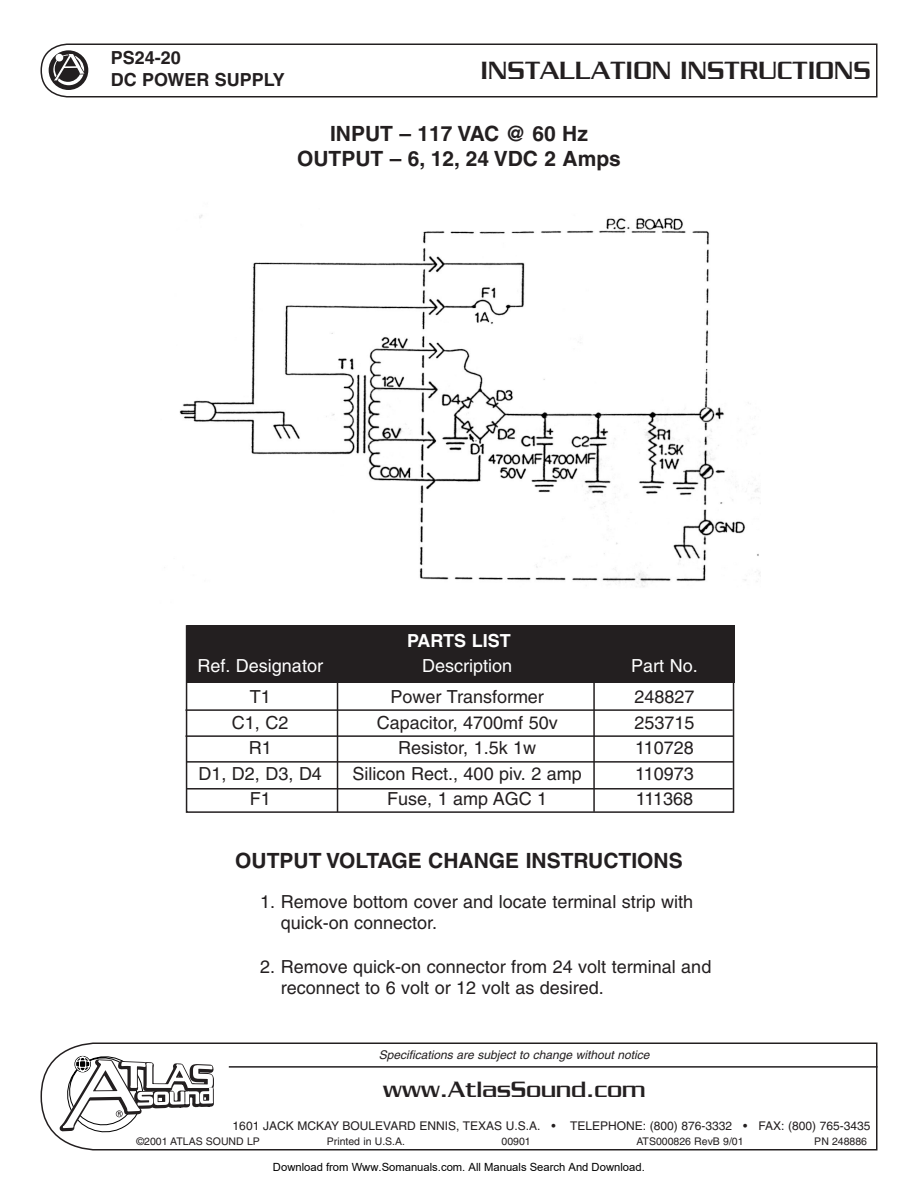
<style>
.page{position:relative;width:918px;height:1188px;background:#fff}
.page>*{position:absolute;margin:0;border:0;box-sizing:border-box;transform-origin:0 0}
.t1{font:600 27px "Chainlink";color:#231f20}
.t2{font:600 24px "Chainlink";color:#231f20}
.t3{font:700 21px/25.2px "Helvetica";color:#231f20;text-align:center}
.t4{font:18px/21.6px "Helvetica";color:#231f20}
.t5{font:18px "Helvetica";color:#fff}
.t6{font:700 18px/21.6px "Helvetica";color:#231f20}
.t7{font:700 18px "Helvetica";color:#fff}
.t8{font:12px "Helvetica";color:#231f20}
.t9{font:italic 12px "Helvetica";color:#231f20}
.t10{font:11.25px "Arial";color:#000}
.t11{font:10.5px "Helvetica";color:#231f20}
</style>
<div class="page">
<svg style="left:40px;top:1042px;width:838px;height:108px"></svg>
<svg style="left:52px;top:1047px;width:171px;height:91px"></svg>
<hr style="left:229px;top:1066px;width:649px;height:2px;background:#231f20">
<svg style="left:40px;top:44px;width:838px;height:54px"></svg>
<svg style="left:48px;top:50px;width:41px;height:41px"></svg>
<svg style="left:49px;top:50px;width:39px;height:40px"></svg>
<div style="left:186px;top:625px;width:548px;height:188px;border:2px solid #231f20"></div>
<hr style="left:337px;top:655px;width:1px;height:157px;background:#231f20">
<hr style="left:593px;top:655px;width:2px;height:157px;background:#231f20">
<hr style="left:186px;top:709px;width:547px;height:2px;background:#231f20">
<hr style="left:186px;top:735px;width:548px;height:2px;background:#231f20">
<hr style="left:187px;top:761px;width:546px;height:2px;background:#231f20">
<hr style="left:186px;top:788px;width:547px;height:2px;background:#231f20">
<div style="left:187px;top:626px;width:547px;height:57px;background:#231f20"></div>
<img style="left:179px;top:215px;width:582px;height:372px">
<p class="t6" style="left:111px;top:49px;width:175px">PS24-20<br>DC POWER SUPPLY</p>
<h1 class="t1" style="left:481px;top:54px;width:392px">INSTALLATION INSTRUCTIONS</h1>
<p class="t3" style="left:297px;top:123px;width:325px">INPUT – 117 VAC @ 60 Hz<br>OUTPUT – 6, 12, 24 VDC 2 Amps</p>
<p class="t7" style="left:407px;top:634px;width:105px">PARTS LIST</p>
<p class="t5" style="left:197px;top:659px;width:127px">Ref. Designator</p>
<p class="t5" style="left:422px;top:659px;width:91px">Description</p>
<p class="t5" style="left:631px;top:659px;width:68px">Part No.</p>
<p class="t4" style="left:250px;top:688px;width:23px">T1</p>
<p class="t4" style="left:391px;top:688px;width:155px">Power Transformer</p>
<p class="t4" style="left:634px;top:688px;width:62px">248827</p>
<p class="t4" style="left:232px;top:714px;width:58px">C1, C2</p>
<p class="t4" style="left:377px;top:714px;width:183px">Capacitor, 4700mf 50v</p>
<p class="t4" style="left:634px;top:714px;width:62px">253715</p>
<p class="t4" style="left:249px;top:739px;width:25px">R1</p>
<p class="t4" style="left:398px;top:739px;width:140px">Resistor, 1.5k 1w</p>
<p class="t4" style="left:635px;top:739px;width:60px">110728</p>
<p class="t4" style="left:198px;top:765px;width:125px">D1, D2, D3, D4</p>
<p class="t4" style="left:353px;top:765px;width:231px">Silicon Rect., 400 piv. 2 amp</p>
<p class="t4" style="left:635px;top:765px;width:60px">110973</p>
<p class="t4" style="left:250px;top:790px;width:23px">F1</p>
<p class="t4" style="left:387px;top:790px;width:162px">Fuse, 1 amp AGC 1</p>
<p class="t4" style="left:636px;top:790px;width:59px">111368</p>
<p class="t3" style="left:235px;top:850px;width:449px">OUTPUT VOLTAGE CHANGE INSTRUCTIONS</p>
<p class="t4" style="left:281px;top:892px;width:414px;text-indent:-21px">1. Remove bottom cover and locate terminal strip with quick-on connector.</p>
<p class="t4" style="left:281px;top:957px;width:432px;text-indent:-21px">2. Remove quick-on connector from 24 volt terminal and reconnect to 6 volt or 12 volt as desired.</p>
<p class="t9" style="left:379px;top:1050px;width:272px">Specifications are subject to change without notice</p>
<h2 class="t2" style="left:383px;top:1075px;width:264px">www.AtlasSound.com</h2>
<p class="t8" style="left:233px;top:1121px;width:639px">1601 JACK MCKAY BOULEVARD ENNIS, TEXAS U.S.A. • TELEPHONE: (800) 876-3332 • FAX: (800) 765-3435</p>
<p class="t11" style="left:136px;top:1138px;width:125px">©2001 ATLAS SOUND LP</p>
<p class="t11" style="left:327px;top:1138px;width:80px">Printed in U.S.A.</p>
<p class="t11" style="left:502px;top:1138px;width:31px">00901</p>
<p class="t11" style="left:636px;top:1138px;width:109px">ATS000826 RevB 9/01</p>
<p class="t11" style="left:814px;top:1138px;width:54px">PN 248886</p>
<p class="t10" style="left:273px;top:1160px;width:373px">Download from Www.Somanuals.com. All Manuals Search And Download.</p>
</div>
